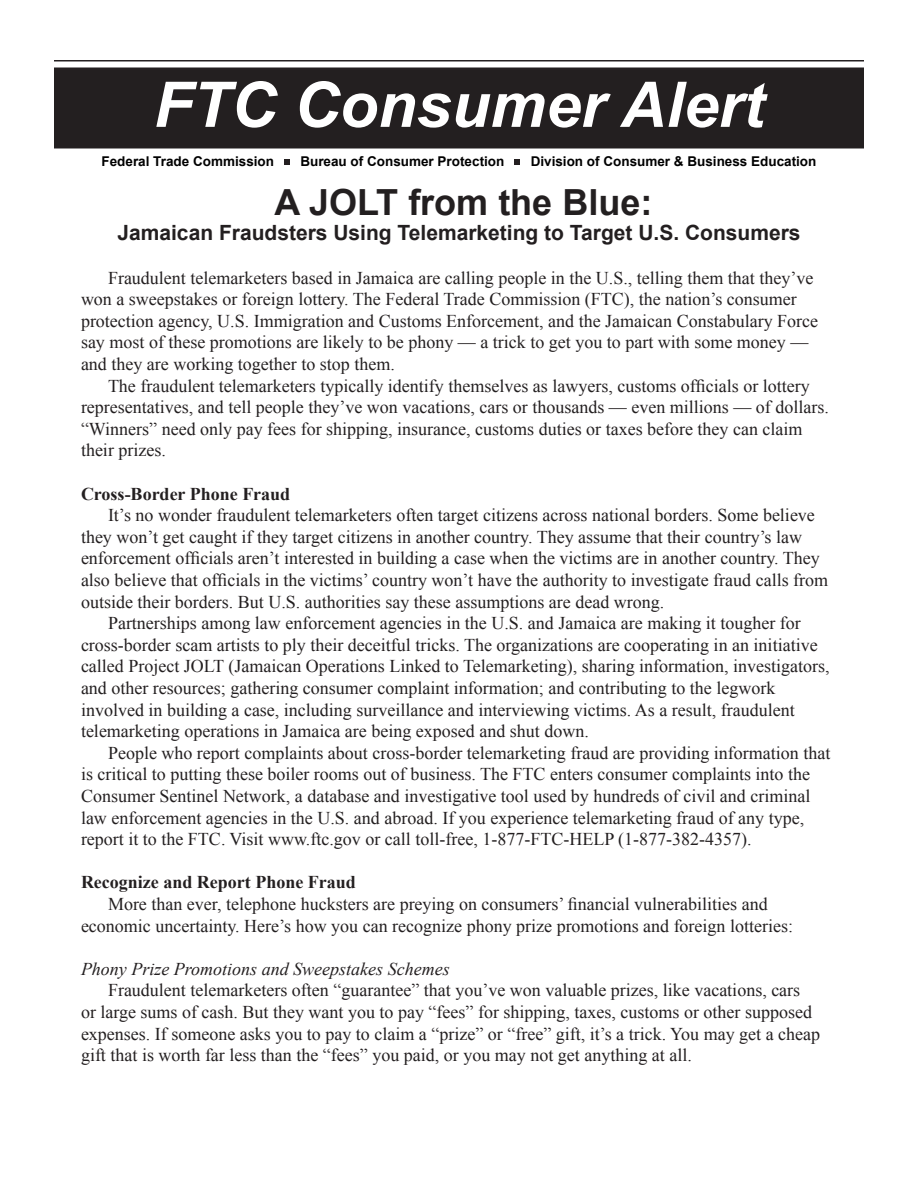
<style>
.page{position:relative;width:918px;height:1188px;background:#fff}
.page>*{position:absolute;margin:0;border:0;box-sizing:border-box;transform-origin:0 0}
.FTC_Consumer_Alert{font:italic 700 63px "Arial";color:#fff}
.t1{font:700 36px "Arial";color:#231f20}
.t2{font:700 21px "Arial";color:#231f20}
.Body_Text{font:18px/21.6px "Times New Roman";color:#231f20}
.Body_Text-2{font:700 18px "Times New Roman";color:#231f20}
.Body_Text-3{font:italic 18px "Times New Roman";color:#231f20}
.FTC__BCP__OCBE{font:700 13.5px "Arial";color:#000}
</style>
<div class="page">
<div style="left:55px;top:68px;width:808px;height:80px;background:#231f20"></div>
<hr style="left:54px;top:60px;width:810px;height:2px;background:#231f20">
<svg style="left:284px;top:159px;width:6px;height:6px"></svg>
<svg style="left:515px;top:159px;width:5px;height:6px"></svg>
<p class="FTC_Consumer_Alert" style="left:154px;top:64px;width:612px">FTC Consumer Alert</p>
<p class="FTC__BCP__OCBE" style="left:102px;top:153px;width:174px">Federal Trade Commission</p>
<p class="FTC__BCP__OCBE" style="left:300px;top:153px;width:206px">Bureau of Consumer Protection</p>
<p class="FTC__BCP__OCBE" style="left:531px;top:153px;width:287px">Division of Consumer &amp; Business Education</p>
<p class="t1" style="left:274px;top:179px;width:379px">A JOLT from the Blue:</p>
<p class="t2" style="left:117px;top:219px;width:685px">Jamaican Fraudsters Using Telemarketing to Target U.S. Consumers</p>
<p class="Body_Text" style="left:81px;top:267px;width:739px;text-indent:27px">Fraudulent telemarketers based in Jamaica are calling people in the U.S., telling them that they’ve won a sweepstakes or foreign lottery. The Federal Trade Commission (FTC), the nation’s consumer protection agency, U.S. Immigration and Customs Enforcement, and the Jamaican Constabulary Force say most of these promotions are likely to be phony — a trick to get you to part with some money — and they are working together to stop them.</p>
<p class="Body_Text" style="left:81px;top:375px;width:749px;text-indent:27px">The fraudulent telemarketers typically identify themselves as lawyers, customs officials or lottery representatives, and tell people they’ve won vacations, cars or thousands — even millions — of dollars. “Winners” need only pay fees for shipping, insurance, customs duties or taxes before they can claim their prizes.</p>
<p class="Body_Text-2" style="left:81px;top:481px;width:211px">Cross-Border Phone Fraud</p>
<p class="Body_Text" style="left:81px;top:504px;width:749px;text-indent:27px">It’s no wonder fraudulent telemarketers often target citizens across national borders. Some believe they won’t get caught if they target citizens in another country. They assume that their country’s law enforcement officials aren’t interested in building a case when the victims are in another country. They also believe that officials in the victims’ country won’t have the authority to investigate fraud calls from outside their borders. But U.S. authorities say these assumptions are dead wrong.</p>
<p class="Body_Text" style="left:81px;top:612px;width:750px;text-indent:27px">Partnerships among law enforcement agencies in the U.S. and Jamaica are making it tougher for cross-border scam artists to ply their deceitful tricks. The organizations are cooperating in an initiative called Project JOLT (Jamaican Operations Linked to Telemarketing), sharing information, investigators, and other resources; gathering consumer complaint information; and contributing to the legwork involved in building a case, including surveillance and interviewing victims. As a result, fraudulent telemarketing operations in Jamaica are being exposed and shut down.</p>
<p class="Body_Text" style="left:81px;top:742px;width:751px;text-indent:27px">People who report complaints about cross-border telemarketing fraud are providing information that is critical to putting these boiler rooms out of business. The FTC enters consumer complaints into the Consumer Sentinel Network, a database and investigative tool used by hundreds of civil and criminal law enforcement agencies in the U.S. and abroad. If you experience telemarketing fraud of any type, report it to the FTC. Visit www.ftc.gov or call toll-free, 1-877-FTC-HELP (1-877-382-4357).</p>
<p class="Body_Text-2" style="left:81px;top:870px;width:276px">Recognize and Report Phone Fraud</p>
<p class="Body_Text" style="left:81px;top:893px;width:714px;text-align:center">More than ever, telephone hucksters are preying on consumers’ financial vulnerabilities and economic uncertainty. Here’s how you can recognize phony prize promotions and foreign lotteries:</p>
<p class="Body_Text-3" style="left:81px;top:956px;width:370px">Phony Prize Promotions and Sweepstakes Schemes</p>
<p class="Body_Text" style="left:81px;top:979px;width:741px;text-indent:27px">Fraudulent telemarketers often “guarantee” that you’ve won valuable prizes, like vacations, cars<br>or large sums of cash. But they want you to pay “fees” for shipping, taxes, customs or other supposed expenses. If someone asks you to pay to claim a “prize” or “free” gift, it’s a trick. You may get a cheap gift that is worth far less than the “fees” you paid, or you may not get anything at all.</p>
</div>
